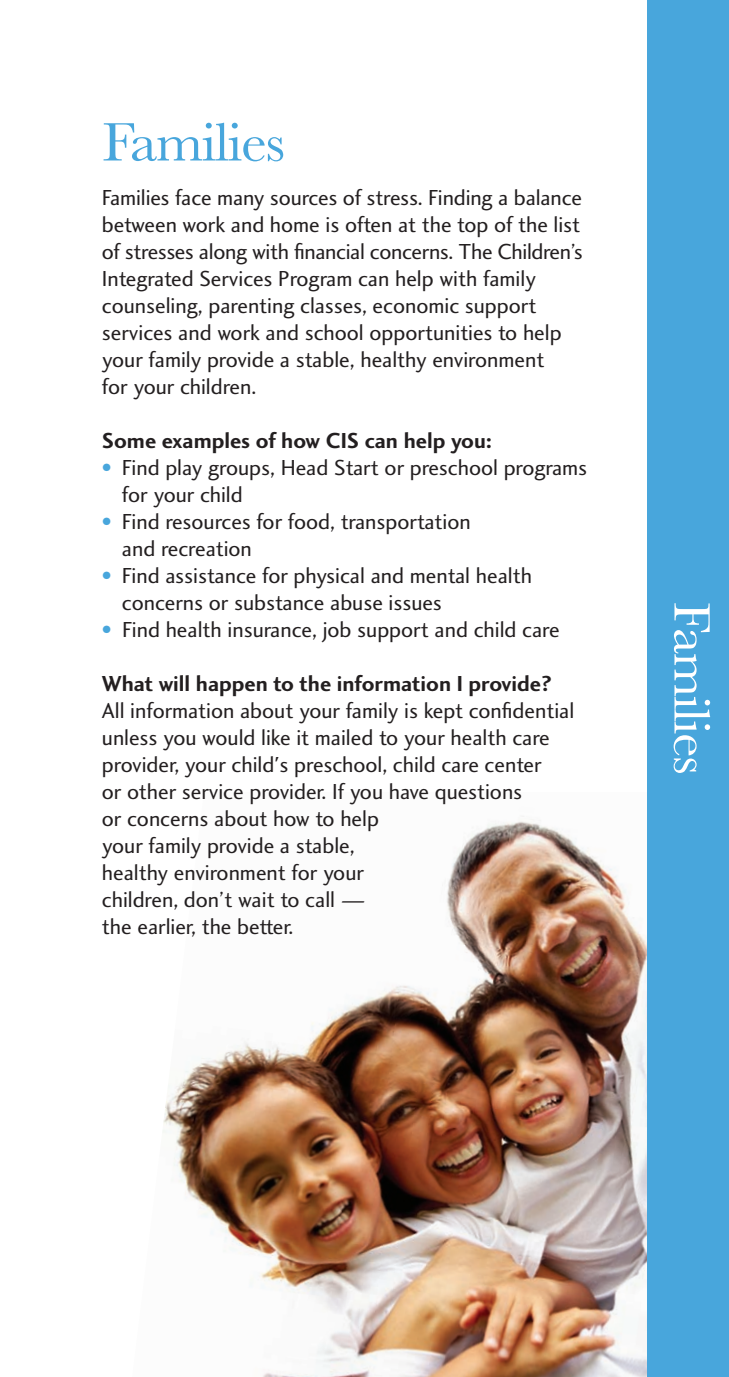
<style>
.page{position:relative;width:729px;height:1377px;background:#fff}
.page>*{position:absolute;margin:0;border:0;box-sizing:border-box;transform-origin:0 0}
.t1{font:56.25px "Baskerville";letter-spacing:-.025em;color:#48a6dc;scale:1.05 1}
.t2{font:53.1px "Baskerville";letter-spacing:-.025em;color:#fff;scale:1.05 1}
.t3{font:22.5px/27px "Charlotte Sans Book Plain";color:#231f20}
.t4{font:22.5px "Charlotte Sans Bold Plain";color:#231f20}
.s1{color:#48a6dc}
</style>
<div class="page">
<img style="left:163px;top:816px;width:484px;height:561px">
<div style="left:647px;top:0;width:82px;height:1377px;background:#48a6dc"></div>
<h1 class="t1" style="left:102px;top:123px;width:176px">Families</h1>
<p class="t3" style="left:102px;top:187px;width:482px">Families face many sources of stress. Finding a balance between work and home is often at the top of the list of stresses along with financial concerns. The Children’s Integrated Services Program can help with family counseling, parenting classes, economic support services and work and school opportunities to help your family provide a stable, healthy environment<br>for your children.</p>
<p class="t4" style="left:102px;top:432px;width:392px">Some examples of how CIS can help you:</p>
<p class="t3" style="left:122px;top:457px;width:467px;text-indent:-20px"><span class="s1">•</span> Find play groups, Head Start or preschool programs for your child</p>
<p class="t3" style="left:122px;top:511px;width:350px;text-indent:-20px"><span class="s1">•</span> Find resources for food, transportation and recreation</p>
<p class="t3" style="left:122px;top:565px;width:412px;text-indent:-20px"><span class="s1">•</span> Find assistance for physical and mental health concerns or substance abuse issues</p>
<p class="t3" style="left:102px;top:619px;width:459px"><span class="s1">•</span> Find health insurance, job support and child care</p>
<p class="t4" style="left:102px;top:675px;width:451px">What will happen to the information I provide?</p>
<p class="t3" style="left:102px;top:700px;width:474px">All information about your family is kept confidential unless you would like it mailed to your health care provider, your child's preschool, child care center<br>or other service provider. If you have questions<br>or concerns about how to help<br>your family provide a stable,<br>healthy environment for your<br>children, don’t wait to call —<br>the earlier, the better.</p>
<h2 class="t2" style="left:710px;top:602px;width:166px;rotate:90deg">Families</h2>
</div>
